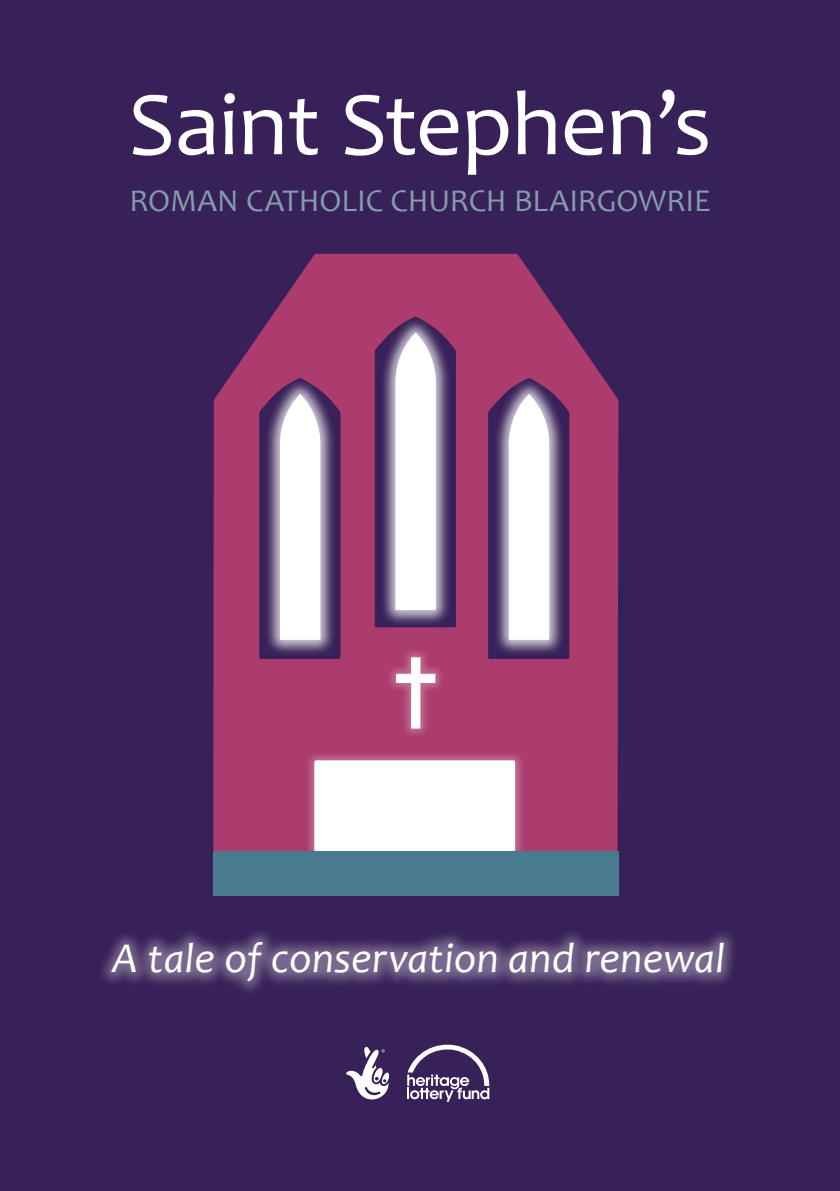
<style>
.page{position:relative;width:840px;height:1191px;background:#fff}
.page>*{position:absolute;margin:0;border:0;box-sizing:border-box;transform-origin:0 0}
.t1{font:92px "Candara";letter-spacing:-.01em;color:#fff}
.t2{font:italic 42.6px "Candara";letter-spacing:.005em;color:#fff}
.t3{font:31.8px "Candara";letter-spacing:-.005em;color:#849cad}
</style>
<div class="page">
<div style="left:0;top:0;width:839px;height:1191px;background:#382158"></div>
<svg style="left:346px;top:1046px;width:43px;height:53px"></svg>
<svg style="left:407px;top:1044px;width:82px;height:57px"></svg>
<svg style="left:213px;top:254px;width:405px;height:597px;background:#9f396a"></svg>
<svg style="left:374px;top:316px;width:81px;height:311px"></svg>
<svg style="left:259px;top:378px;width:81px;height:281px"></svg>
<svg style="left:488px;top:378px;width:81px;height:281px"></svg>
<div style="left:385px;top:647px;width:60px;height:92px;background:#fff;opacity:.27"></div>
<svg style="left:396px;top:657px;width:39px;height:71px;background:#cc89a6"></svg>
<div style="left:304px;top:750px;width:221px;height:111px;background:#fff;opacity:.27"></div>
<div style="left:314px;top:760px;width:201px;height:91px;background:#fff;border-radius:2px"></div>
<div style="left:213px;top:851px;width:405px;height:45px;background:#497b90"></div>
<div style="left:96px;top:926px;width:642px;height:71px;background:#fff;opacity:.33"></div>
<p class="t1" style="left:128px;top:67px;width:584px">Saint Stephen’s</p>
<p class="t3" style="left:129px;top:180px;width:582px">ROMAN CATHOLIC CHURCH BLAIRGOWRIE</p>
<p class="t2" style="left:112px;top:931px;width:613px">A tale of conservation and renewal</p>
</div>
